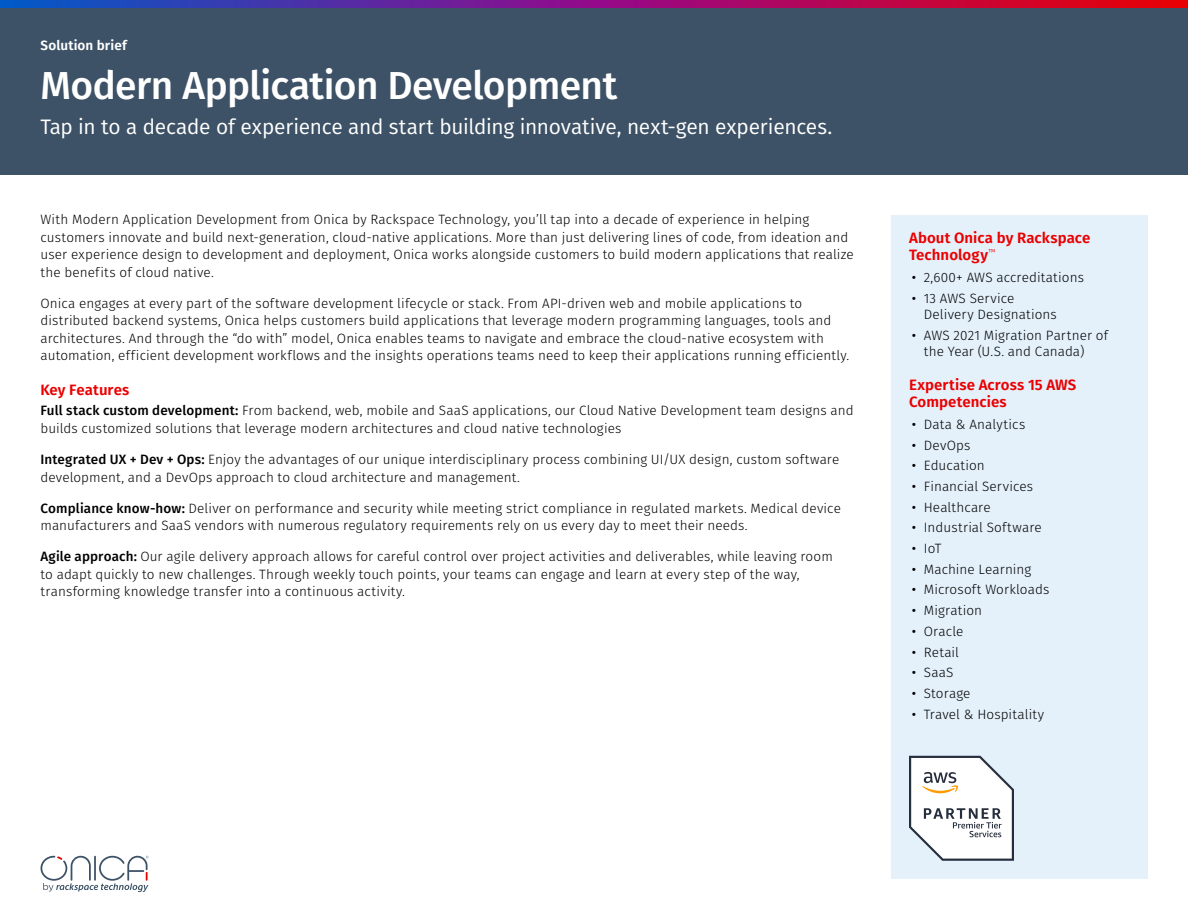
<style>
.page{position:relative;width:1188px;height:918px;background:#fff}
.page>*{position:absolute;margin:0;border:0;box-sizing:border-box;transform-origin:0 0}
.t1{font:500 39px "Fira Sans";letter-spacing:-.015em;color:#fff}
.t2{font:21px "Fira Sans";letter-spacing:-.01em;color:#fff}
.t3{font:600 15px/16.5px "Fira Sans";letter-spacing:.005em;color:#eb0000}
.t4{font:300 13.5px/17.5px "Fira Sans";letter-spacing:.005em;color:#000}
.t5{font:600 13.5px "Fira Sans";letter-spacing:.01em;color:#fff}
.s1{font-weight:500}
.s2{font-weight:400}
</style>
<div class="page">
<div style="left:891px;top:215px;width:257px;height:664px;background:#e4f1fb"></div>
<svg style="left:909px;top:756px;width:105px;height:105px;background:#dfe1e3"></svg>
<div style="left:0;top:0;width:1188px;height:174px;background:#3d5266"></div>
<svg style="left:0;top:0;width:1188px;height:8px;background:#841b77"></svg>
<svg style="left:41px;top:856px;width:108px;height:36px"></svg>
<p class="t5" style="left:40px;top:34px;width:88px">Solution brief</p>
<h1 class="t1" style="left:40px;top:54px;width:578px">Modern Application Development</h1>
<h2 class="t2" style="left:40px;top:111px;width:793px">Tap in to a decade of experience and start building innovative, next-gen experiences.</h2>
<p class="t4" style="left:40px;top:211px;width:815px">With Modern Application Development from Onica by Rackspace Technology, you’ll tap into a decade of experience in helping customers innovate and build next-generation, cloud-native applications. More than just delivering lines of code, from ideation and user experience design to development and deployment, Onica works alongside customers to build modern applications that realize the benefits of cloud native.</p>
<p class="t4" style="left:40px;top:294px;width:810px">Onica engages at every part of the software development lifecycle or stack. From API-driven web and mobile applications to distributed backend systems, Onica helps customers build applications that leverage modern programming languages, tools and architectures. And through the “do with” model, Onica enables teams to navigate and embrace the cloud-native ecosystem with automation, efficient development workflows and the insights operations teams need to keep their applications running efficiently.</p>
<p class="t3" style="left:40px;top:381px;width:90px">Key Features</p>
<p class="t4" style="left:40px;top:402px;width:815px"><span class="s1">Full stack custom development:</span> From backend, web, mobile and SaaS applications, our Cloud Native Development team designs and builds customized solutions that leverage modern architectures and cloud native technologies</p>
<p class="t4" style="left:40px;top:451px;width:800px"><span class="s1">Integrated UX + Dev + Ops:</span> Enjoy the advantages of our unique interdisciplinary process combining UI/UX design, custom software development, and a DevOps approach to cloud architecture and management.</p>
<p class="t4" style="left:40px;top:499px;width:802px"><span class="s1">Compliance know-how:</span> Deliver on performance and security while meeting strict compliance in regulated markets. Medical device manufacturers and SaaS vendors with numerous regulatory requirements rely on us every day to meet their needs.</p>
<p class="t4" style="left:40px;top:548px;width:794px"><span class="s1">Agile approach:</span> Our agile delivery approach allows for careful control over project activities and deliverables, while leaving room to adapt quickly to new challenges. Through weekly touch points, your teams can engage and learn at every step of the way, transforming knowledge transfer into a continuous activity.</p>
<p class="t3" style="left:909px;top:229px;width:183px">About Onica by Rackspace<br>Technology<sup>™</sup></p>
<p class="t4" style="left:912px;top:268px;width:174px"><span class="s2">•</span> 2,600+ AWS accreditations</p>
<p class="t4" style="left:924px;top:290px;width:134px;line-height:16.2px;text-indent:-12px"><span class="s2">•</span> 13 AWS Service<br>Delivery Designations</p>
<p class="t4" style="left:924px;top:327px;width:186px;line-height:16.2px;text-indent:-12px"><span class="s2">•</span> AWS 2021 Migration Partner of the Year (U.S. and Canada)</p>
<p class="t3" style="left:909px;top:376px;width:169px">Expertise Across 15 AWS<br>Competencies</p>
<p class="t4" style="left:912px;top:415px;width:115px"><span class="s2">•</span> Data &amp; Analytics</p>
<p class="t4" style="left:912px;top:436px;width:60px"><span class="s2">•</span> DevOps</p>
<p class="t4" style="left:912px;top:457px;width:75px"><span class="s2">•</span> Education</p>
<p class="t4" style="left:912px;top:477px;width:123px"><span class="s2">•</span> Financial Services</p>
<p class="t4" style="left:912px;top:498px;width:80px"><span class="s2">•</span> Healthcare</p>
<p class="t4" style="left:912px;top:519px;width:132px"><span class="s2">•</span> Industrial Software</p>
<p class="t4" style="left:912px;top:540px;width:31px"><span class="s2">•</span> IoT</p>
<p class="t4" style="left:912px;top:560px;width:121px"><span class="s2">•</span> Machine Learning</p>
<p class="t4" style="left:912px;top:581px;width:139px"><span class="s2">•</span> Microsoft Workloads</p>
<p class="t4" style="left:912px;top:602px;width:72px"><span class="s2">•</span> Migration</p>
<p class="t4" style="left:912px;top:622px;width:53px"><span class="s2">•</span> Oracle</p>
<p class="t4" style="left:912px;top:643px;width:49px"><span class="s2">•</span> Retail</p>
<p class="t4" style="left:912px;top:664px;width:43px"><span class="s2">•</span> SaaS</p>
<p class="t4" style="left:912px;top:684px;width:60px"><span class="s2">•</span> Storage</p>
<p class="t4" style="left:912px;top:705px;width:134px"><span class="s2">•</span> Travel &amp; Hospitality</p>
</div>
